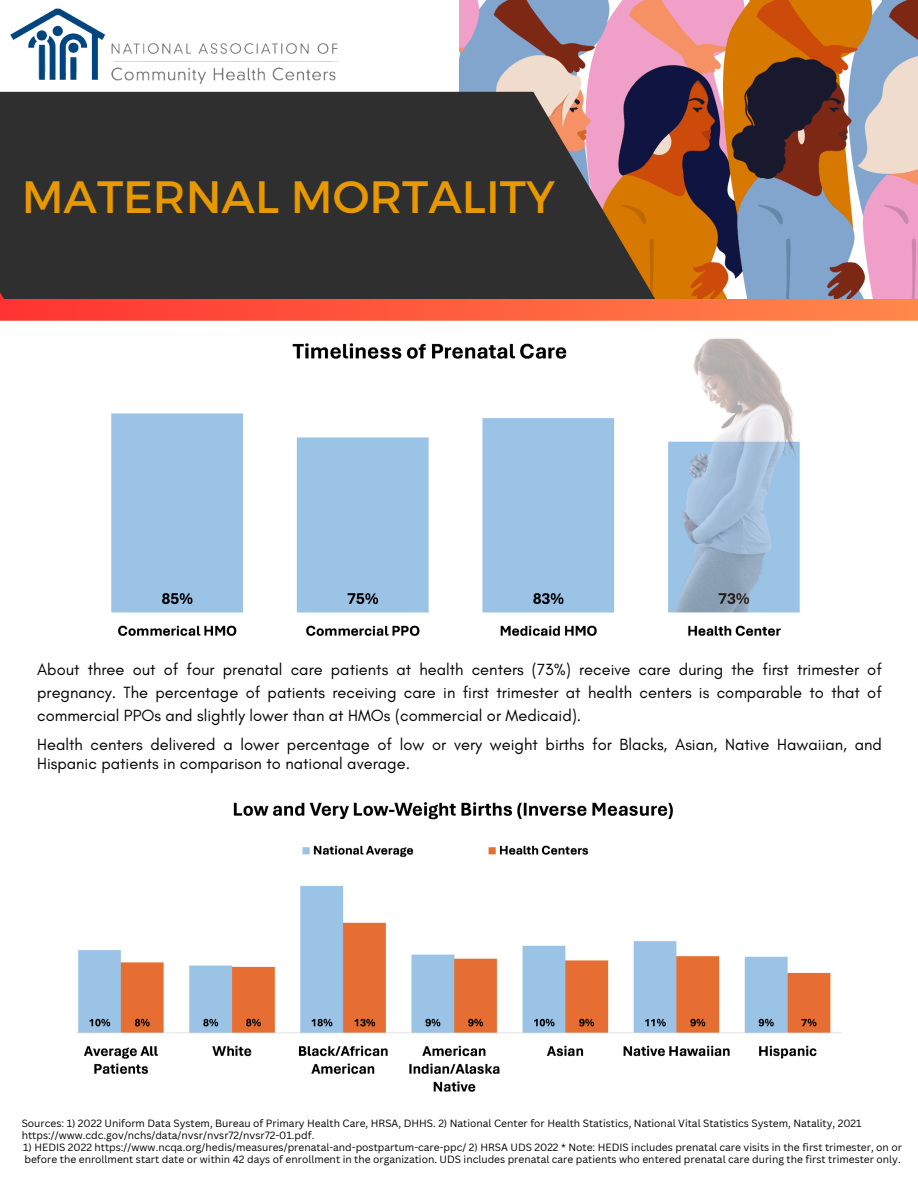
<style>
.page{position:relative;width:918px;height:1188px;background:#fff}
.page>*{position:absolute;margin:0;border:0;box-sizing:border-box;transform-origin:0 0}
.t1{font:45.3px "Montserrat";color:#e89900}
.t2{font:16.5px/22.8px "Glacial Indifference";color:#000;text-align:justify}
.t3{font:10.2px/12px "Canva Sans";color:#000}
</style>
<div class="page">
<svg style="left:0;top:298px;width:918px;height:23px;background:#fe6041"></svg>
<img style="left:459px;top:0;width:459px;height:298px">
<svg style="left:0;top:92px;width:655px;height:207px;background:#3c3533"></svg>
<img style="left:4px;top:8px;width:345px;height:86px">
<img style="left:111px;top:338px;width:689px;height:298px">
<img style="left:76px;top:802px;width:766px;height:290px">
<h2 class="t1" style="left:22px;top:168px;width:535px">MATERNAL MORTALITY</h2>
<h2 class="t2" style="left:37px;top:658px;width:846px">About three out of four prenatal care patients at health centers (73%) receive care during the first trimester of pregnancy. The percentage of patients receiving care in first trimester at health centers is comparable to that of commercial PPOs and slightly lower than at HMOs (commercial or Medicaid).</h2>
<p class="t2" style="left:37px;top:735px;width:846px;line-height:19.2px">Health centers delivered a lower percentage of low or very weight births for Blacks, Asian, Native Hawaiian, and<br>Hispanic patients in comparison to national average.</p>
<p class="t3" style="left:22px;top:1117px;width:841px">Sources: 1) 2022 Uniform Data System, Bureau of Primary Health Care, HRSA, DHHS. 2) National Center for Health Statistics, National Vital Statistics System, Natality, 2021 https://www.cdc.gov/nchs/data/nvsr/nvsr72/nvsr72-01.pdf.</p>
<p class="t3" style="left:23px;top:1141px;width:880px">1) HEDIS 2022 https://www.ncqa.org/hedis/measures/prenatal-and-postpartum-care-ppc/ 2) HRSA UDS 2022 * Note: HEDIS includes prenatal care visits in the first trimester, on or before the enrollment start date or within 42 days of enrollment in the organization. UDS includes prenatal care patients who entered prenatal care during the first trimester only.</p>
</div>
